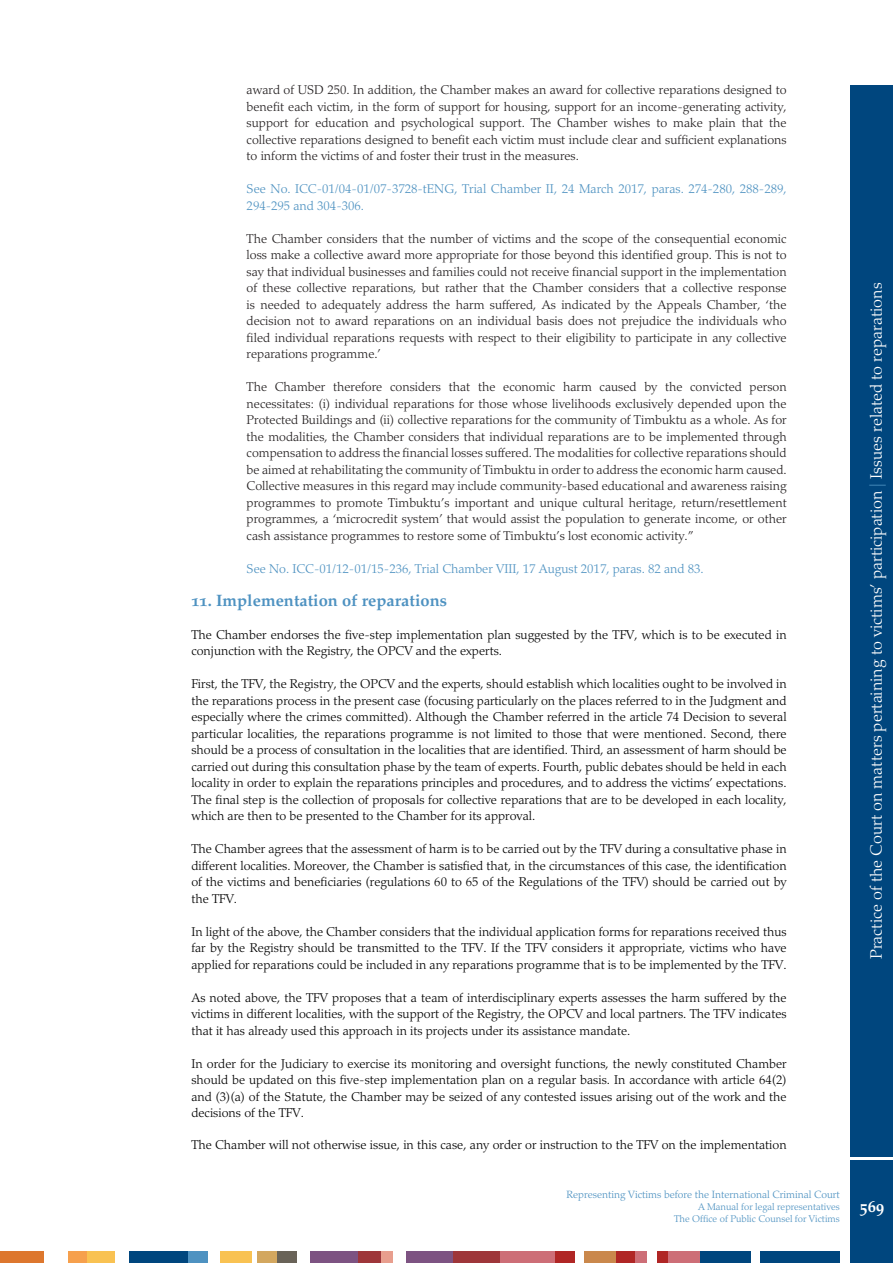
<style>
.page{position:relative;width:893px;height:1263px;background:#fff}
.page>*{position:absolute;margin:0;border:0;box-sizing:border-box;transform-origin:0 0}
.t1{font:300 16.5px "Palatino";color:#fff}
.t2{font:16.5px "Palatino Bold Os F";color:#4e92c1}
.t3{font:16.5px "Palatino Bold Os F";color:#fff}
.t4{font:300 12.75px/16.5px "Palatino";color:#000;text-align:justify}
.t5{font:300 12.75px/16.5px "Palatino";color:#231f20;text-align:justify}
.t6{font:300 12.75px/16.5px "Palatino";color:#4e92c1}
.t7{font:300 10.5px "Palatino";color:#4e92c1}
.t8{font:300 9.75px/11.7px "Palatino";color:#4e92c1;text-align:right}
.s1{color:#4e92c1}
</style>
<div class="page">
<div style="left:0;top:1251px;width:43px;height:12px;background:#dd772e"></div>
<div style="left:68px;top:1251px;width:20px;height:12px;background:#f6a04d"></div>
<div style="left:88px;top:1251px;width:27px;height:12px;background:#f9c252"></div>
<div style="left:130px;top:1251px;width:58px;height:12px;background:#00467e"></div>
<div style="left:188px;top:1251px;width:20px;height:12px;background:#4e92c1"></div>
<div style="left:220px;top:1251px;width:31px;height:12px;background:#f9c252"></div>
<div style="left:257px;top:1251px;width:20px;height:12px;background:#d3a75f"></div>
<div style="left:277px;top:1251px;width:19px;height:12px;background:#696358"></div>
<div style="left:357px;top:1251px;width:24px;height:12px;background:#9e363a"></div>
<div style="left:381px;top:1251px;width:11px;height:12px;background:#e89e8e"></div>
<div style="left:310px;top:1251px;width:47px;height:12px;background:#7d5382"></div>
<div style="left:406px;top:1251px;width:47px;height:12px;background:#7d5382"></div>
<div style="left:453px;top:1251px;width:47px;height:12px;background:#9e363a"></div>
<div style="left:500px;top:1251px;width:55px;height:12px;background:#cd6e77"></div>
<div style="left:555px;top:1251px;width:20px;height:12px;background:#b02625"></div>
<div style="left:616px;top:1251px;width:19px;height:12px;background:#b02625"></div>
<div style="left:635px;top:1251px;width:12px;height:12px;background:#cd6e77"></div>
<div style="left:585px;top:1251px;width:31px;height:12px;background:#ca884c"></div>
<div style="left:657px;top:1251px;width:12px;height:12px;background:#b02625"></div>
<div style="left:669px;top:1251px;width:31px;height:12px;background:#cd6e77"></div>
<div style="left:700px;top:1251px;width:51px;height:12px;background:#00467e"></div>
<div style="left:760px;top:1251px;width:79px;height:12px;background:#00467e"></div>
<div style="left:850px;top:1160px;width:43px;height:103px;background:#00467e"></div>
<div style="left:850px;top:85px;width:43px;height:1072px;background:#00467e"></div>
<p class="t5" style="left:247px;top:82px;width:542px">award of USD 250. In addition, the Chamber makes an award for collective reparations designed to benefit each victim, in the form of support for housing, support for an income-generating activity, support for education and psychological support. The Chamber wishes to make plain that the collective reparations designed to benefit each victim must include clear and sufficient explanations to inform the victims of and foster their trust in the measures.</p>
<p class="t6" style="left:247px;top:181px;width:542px">See No. ICC-01/04-01/07-3728-tENG, Trial Chamber II, 24 March 2017, paras. 274-280, 288-289,<br>294-295 and 304-306.</p>
<p class="t5" style="left:247px;top:230px;width:542px">The Chamber considers that the number of victims and the scope of the consequential economic loss make a collective award more appropriate for those beyond this identified group. This is not to say that individual businesses and families could not receive financial support in the implementation of these collective reparations, but rather that the Chamber considers that a collective response is needed to adequately address the harm suffered, As indicated by the Appeals Chamber, ‘the decision not to award reparations on an individual basis does not prejudice the individuals who filed individual reparations requests with respect to their eligibility to participate in any collective reparations programme.’</p>
<p class="t5" style="left:247px;top:379px;width:542px">The Chamber therefore considers that the economic harm caused by the convicted person necessitates: (i) individual reparations for those whose livelihoods exclusively depended upon the Protected Buildings and (ii) collective reparations for the community of Timbuktu as a whole. As for the modalities, the Chamber considers that individual reparations are to be implemented through compensation to address the financial losses suffered. The modalities for collective reparations should be aimed at rehabilitating the community of Timbuktu in order to address the economic harm caused.<br>Collective measures in this regard may include community-based educational and awareness raising programmes to promote Timbuktu’s important and unique cultural heritage, return/resettlement programmes, a ‘microcredit system’ that would assist the population to generate income, or other cash assistance programmes to restore some of Timbuktu’s lost economic activity.”</p>
<p class="t6" style="left:247px;top:560px;width:459px">See No. ICC-01/12-01/15-236, Trial Chamber VIII, 17 August 2017, paras. 82 and 83.</p>
<p class="t2" style="left:191px;top:591px;width:257px">11. Implementation of reparations</p>
<p class="t4" style="left:191px;top:626px;width:597px">The Chamber endorses the five-step implementation plan suggested by the TFV, which is to be executed in conjunction with the Registry, the OPCV and the experts.</p>
<p class="t4" style="left:191px;top:676px;width:597px">First, the TFV, the Registry, the OPCV and the experts, should establish which localities ought to be involved in the reparations process in the present case (focusing particularly on the places referred to in the Judgment and especially where the crimes committed). Although the Chamber referred in the article 74 Decision to several particular localities, the reparations programme is not limited to those that were mentioned. Second, there should be a process of consultation in the localities that are identified. Third, an assessment of harm should be carried out during this consultation phase by the team of experts. Fourth, public debates should be held in each locality in order to explain the reparations principles and procedures, and to address the victims’ expectations.<br>The final step is the collection of proposals for collective reparations that are to be developed in each locality, which are then to be presented to the Chamber for its approval.</p>
<p class="t4" style="left:191px;top:841px;width:597px">The Chamber agrees that the assessment of harm is to be carried out by the TFV during a consultative phase in different localities. Moreover, the Chamber is satisfied that, in the circumstances of this case, the identification of the victims and beneficiaries (regulations 60 to 65 of the Regulations of the TFV) should be carried out by the TFV.</p>
<p class="t4" style="left:191px;top:923px;width:597px">In light of the above, the Chamber considers that the individual application forms for reparations received thus far by the Registry should be transmitted to the TFV. If the TFV considers it appropriate, victims who have applied for reparations could be included in any reparations programme that is to be implemented by the TFV.</p>
<p class="t4" style="left:191px;top:989px;width:597px">As noted above, the TFV proposes that a team of interdisciplinary experts assesses the harm suffered by the victims in different localities, with the support of the Registry, the OPCV and local partners. The TFV indicates that it has already used this approach in its projects under its assistance mandate.</p>
<p class="t4" style="left:191px;top:1055px;width:597px">In order for the Judiciary to exercise its monitoring and oversight functions, the newly constituted Chamber should be updated on this five-step implementation plan on a regular basis. In accordance with article 64(2) and (3)(a) of the Statute, the Chamber may be seized of any contested issues arising out of the work and the decisions of the TFV.</p>
<p class="t4" style="left:191px;top:1137px;width:597px">The Chamber will not otherwise issue, in this case, any order or instruction to the TFV on the implementation</p>
<p class="t7" style="left:566px;top:1189px;width:275px">Representing Victims before the International Criminal Court</p>
<p class="t8" style="left:674px;top:1201px;width:167px">A Manual for legal representatives<br>The Office of Public Counsel for Victims</p>
<p class="t1" style="left:867px;top:959px;width:678px;rotate:-90deg">Practice of the Court on matters pertaining to victims’ participation <span class="s1">|</span> Issues related to reparations</p>
<p class="t3" style="left:860px;top:1197px;width:26px">569</p>
</div>
